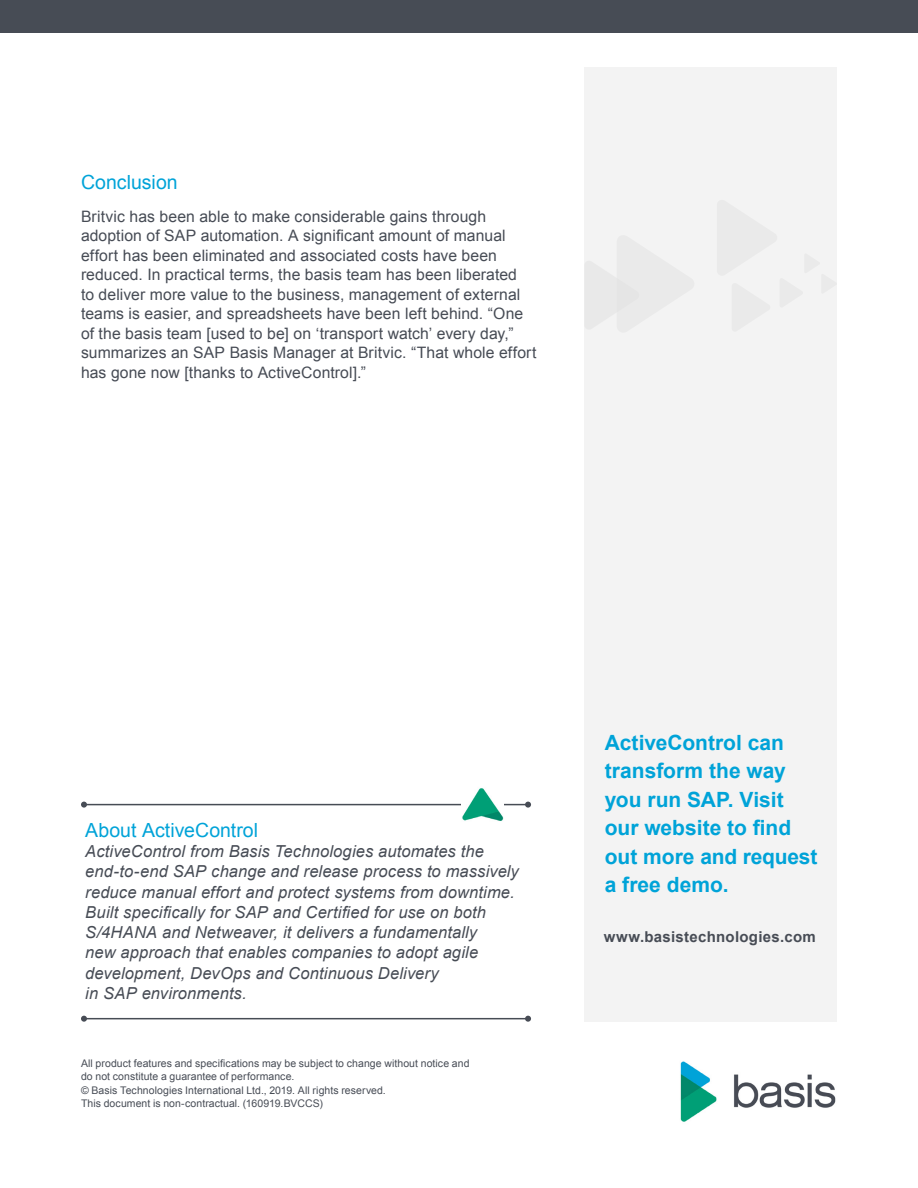
<style>
.page{position:relative;width:918px;height:1188px;background:#fff}
.page>*{position:absolute;margin:0;border:0;box-sizing:border-box;transform-origin:0 0}
.t1{font:700 21px/28.5px "Arial";color:#00a3d8}
.t2{font:19.5px "Arial";color:#00a3d8}
.t3{font:italic 16.5px "Arial";letter-spacing:.01em;color:#474c55}
.t4{font:15.75px/19.5px "Arial";letter-spacing:.005em;color:#474c55}
.t5{font:700 15px "Arial";letter-spacing:.02em;color:#474c55}
.t6{font:10.5px/13.5px "Arial";letter-spacing:.005em;color:#474c55}
</style>
<div class="page">
<div style="left:584px;top:68px;width:253px;height:954px;background:#f3f3f3"></div>
<img style="left:680px;top:1061px;width:156px;height:61px">
<svg style="left:616px;top:278px;width:23px;height:34px"></svg>
<div style="left:0;top:0;width:918px;height:32px;background:#474c55"></div>
<hr style="left:84px;top:804px;width:444px;height:1px;background:#474c55">
<svg style="left:525px;top:802px;width:6px;height:6px"></svg>
<svg style="left:81px;top:802px;width:6px;height:6px"></svg>
<img style="left:462px;top:788px;width:41px;height:33px">
<hr style="left:84px;top:1018px;width:444px;height:1px;background:#474c55">
<svg style="left:525px;top:1016px;width:6px;height:6px"></svg>
<svg style="left:81px;top:1016px;width:6px;height:6px"></svg>
<p class="t2" style="left:81px;top:169px;width:98px">Conclusion</p>
<p class="t4" style="left:81px;top:207px;width:457px">Britvic has been able to make considerable gains through adoption of SAP automation. A significant amount of manual effort has been eliminated and associated costs have been reduced. In practical terms, the basis team has been liberated<br>to deliver more value to the business, management of external teams is easier, and spreadsheets have been left behind. “One of the basis team [used to be] on ‘transport watch’ every day,” summarizes an SAP Basis Manager at Britvic. “That whole effort has gone now [thanks to ActiveControl].”</p>
<p class="t2" style="left:85px;top:817px;width:174px">About ActiveControl</p>
<p class="t3" style="left:85px;top:841px;width:400px">ActiveControl from Basis Technologies automates the</p>
<p class="t3" style="left:85px;top:861px;width:435px">end-to-end SAP change and release process to massively</p>
<p class="t3" style="left:85px;top:881px;width:431px">reduce manual effort and protect systems from downtime.</p>
<p class="t3" style="left:85px;top:902px;width:402px">Built specifically for SAP and Certified for use on both</p>
<p class="t3" style="left:85px;top:922px;width:393px">S/4HANA and Netweaver, it delivers a fundamentally</p>
<p class="t3" style="left:85px;top:942px;width:394px">new approach that enables companies to adopt agile</p>
<p class="t3" style="left:85px;top:962px;width:355px">development, DevOps and Continuous Delivery</p>
<p class="t3" style="left:85px;top:983px;width:163px">in SAP environments.</p>
<p class="t6" style="left:81px;top:1056px;width:390px">All product features and specifications may be subject to change without notice and do not constitute a guarantee of performance.<br>© Basis Technologies International Ltd., 2019. All rights reserved.<br>This document is non-contractual. (160919.BVCCS)</p>
<p class="t1" style="left:605px;top:729px;width:214px">ActiveControl can transform the way you run SAP. Visit our website to find out more and request a free demo.</p>
<p class="t5" style="left:604px;top:927px;width:214px">www.basistechnologies.com</p>
</div>
